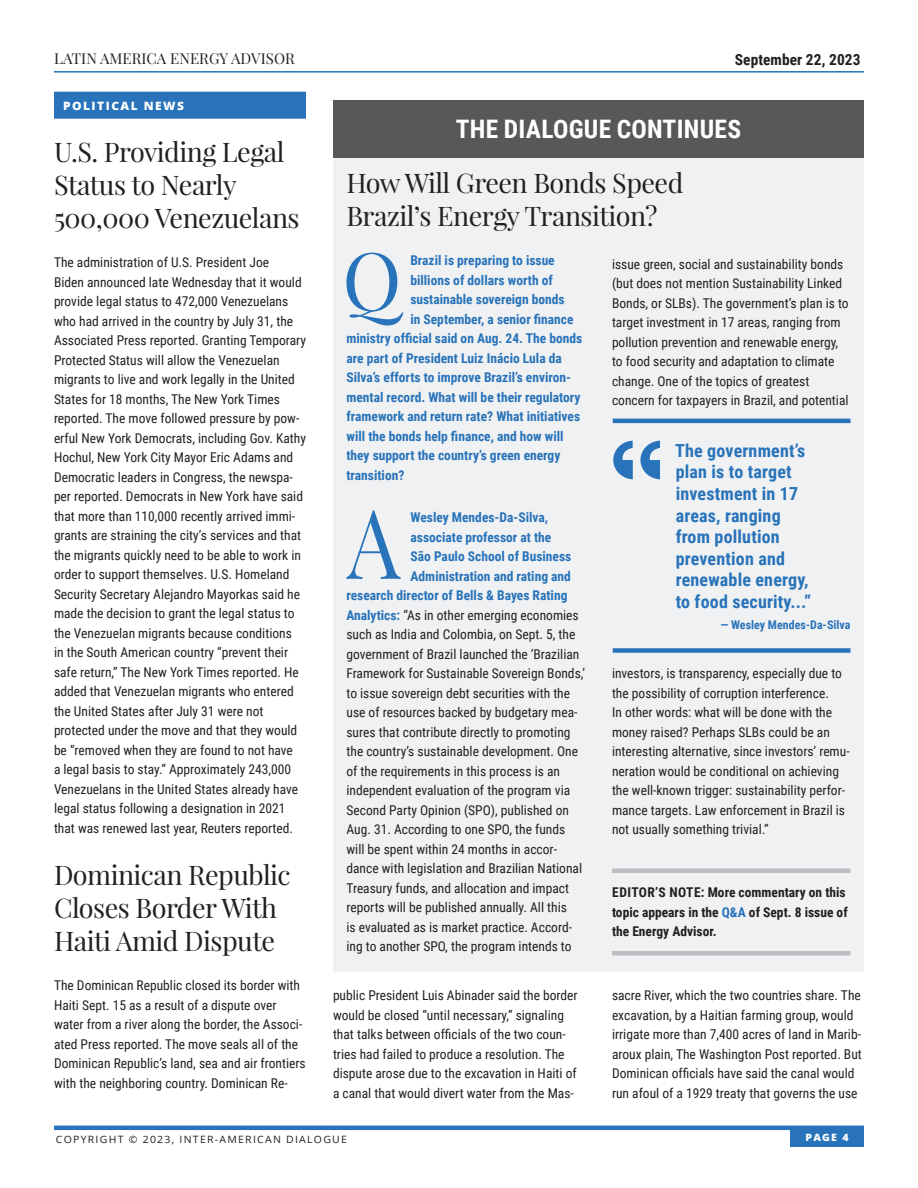
<style>
.page{position:relative;width:918px;height:1188px;background:#fff}
.page>*{position:absolute;margin:0;border:0;box-sizing:border-box;transform-origin:0 0}
.Answer_Text_-_Drop_C{font:96.15px "Playfair Display";color:#2873ba;scale:.88 1}
.Question_Text_-_Drop{font:80.1px "Playfair Display";color:#2873ba}
.Subhead_18pt{font:27px/33px "Playfair Display";letter-spacing:-.02em;color:#231f20}
.White_Section_Titles{font:700 25.5px "Roboto Condensed";letter-spacing:.01em;color:#fff}
.New_-_Block_Quote_Te{font:700 18px/21.6px "Roboto Condensed";letter-spacing:.01em;color:#2873ba}
.t1{font:700 15.3px "Roboto Condensed";letter-spacing:.005em;color:#231f20}
.t2{font:15px "Playfair Display";letter-spacing:.005em;color:#231f20}
.Answer_Text_-_Drop_C-2{font:13.5px/19.5px "Roboto Condensed";color:#231f20}
.Subhead_18pt-2{font:13.5px/19.5px "Roboto Condensed";color:#231f20}
.Main_Body_Text{font:13.5px/19.5px "Roboto Condensed";color:#231f20}
.Question_Text_-_Drop-2{font:700 13.5px "Roboto Condensed";color:#2873ba}
.Answer_Text_-_Drop_C-3{font:700 13.5px "Roboto Condensed";color:#2873ba}
.Editors_Note{font:700 13.5px/19.5px "Roboto Condensed";color:#231f20}
.Quote_-_Name{font:700 12px "Roboto Condensed";color:#2873ba}
.Sections_-_with_Ener{font:800 11.55px "Open Sans";letter-spacing:.12em;color:#fff;scale:1.04 1}
.t3{font:10.05px "Open Sans";letter-spacing:.12em;color:#231f20;scale:1.04 1}
.t4{font:800 10.05px "Open Sans";color:#fff;scale:1.04 1}
.s1{font-weight:700;color:#2873ba}
.s2{color:#2873ba}
</style>
<div class="page">
<hr style="left:54px;top:1126px;width:810px;height:4px;background:#2873ba">
<div style="left:790px;top:1129px;width:74px;height:18px;background:#2873ba"></div>
<hr style="left:54px;top:71px;width:810px;height:2px;background:#2873ba">
<div style="left:54px;top:92px;width:252px;height:27px;background:#2873ba"></div>
<div style="left:333px;top:151px;width:531px;height:821px;background:#f0f1f2"></div>
<div style="left:612px;top:868px;width:238px;height:5px;background:#bcbdc0"></div>
<div style="left:612px;top:951px;width:238px;height:5px;background:#bcbdc0"></div>
<div style="left:333px;top:100px;width:531px;height:58px;background:#57585a"></div>
<hr style="left:613px;top:419px;width:237px;height:4px;background:#2873ba">
<div style="left:613px;top:648px;width:237px;height:5px;background:#2873ba"></div>
<svg style="left:613px;top:441px;width:20px;height:38px"></svg>
<svg style="left:640px;top:441px;width:20px;height:38px"></svg>
<p class="t2" style="left:54px;top:49px;width:242px">LATIN AMERICA ENERGY ADVISOR</p>
<p class="t1" style="left:735px;top:49px;width:127px">September 22, 2023</p>
<p class="Sections_-_with_Ener" style="left:63px;top:97px;width:118px">POLITICAL NEWS</p>
<p class="Subhead_18pt" style="left:54px;top:135px;width:247px">U.S. Providing Legal<br>Status to Nearly<br>500,000 Venezuelans</p>
<p class="Subhead_18pt-2" style="left:54px;top:252px;width:254px">The administration of U.S. President Joe<br>Biden announced late Wednesday that it would provide legal status to 472,000 Venezuelans who had arrived in the country by July 31, the Associated Press reported. Granting Temporary Protected Status will allow the Venezuelan migrants to live and work legally in the United States for 18 months, The New York Times reported. The move followed pressure by pow&shy;erful New York Democrats, including Gov. Kathy Hochul, New York City Mayor Eric Adams and Democratic leaders in Congress, the newspa&shy;per reported. Democrats in New York have said that more than 110,000 recently arrived immi&shy;grants are straining the city’s services and that the migrants quickly need to be able to work in order to support themselves. U.S. Homeland Security Secretary Alejandro Mayorkas said he made the decision to grant the legal status to the Venezuelan migrants because conditions<br>in the South American country “prevent their safe return,” The New York Times reported. He added that Venezuelan migrants who entered the United States after July 31 were not protected under the move and that they would be “removed when they are found to not have<br>a legal basis to stay.” Approximately 243,000<br>Venezuelans in the United States already have legal status following a designation in 2021 that was renewed last year, Reuters reported.</p>
<p class="Subhead_18pt" style="left:54px;top:858px;width:238px">Dominican Republic<br>Closes Border With<br>Haiti Amid Dispute</p>
<p class="Main_Body_Text" style="left:54px;top:975px;width:253px">The Dominican Republic closed its border with Haiti Sept. 15 as a result of a dispute over water from a river along the border, the Associ&shy;ated Press reported. The move seals all of the Dominican Republic’s land, sea and air frontiers with the neighboring country. Dominican Re-</p>
<p class="Main_Body_Text" style="left:333px;top:985px;width:246px">public President Luis Abinader said the border would be closed “until necessary,” signaling that talks between officials of the two coun&shy;tries had failed to produce a resolution. The dispute arose due to the excavation in Haiti of a canal that would divert water from the Mas-</p>
<p class="Main_Body_Text" style="left:612px;top:985px;width:251px">sacre River, which the two countries share. The excavation, by a Haitian farming group, would irrigate more than 7,400 acres of land in Marib&shy;aroux plain, The Washington Post reported. But Dominican officials have said the canal would run afoul of a 1929 treaty that governs the use</p>
<p class="White_Section_Titles" style="left:456px;top:111px;width:287px">THE DIALOGUE CONTINUES</p>
<p class="Subhead_18pt" style="left:346px;top:167px;width:338px">How Will Green Bonds Speed<br>Brazil’s Energy Transition?</p>
<p class="Question_Text_-_Drop" style="left:342px;top:230px;width:61px">Q</p>
<p class="Question_Text_-_Drop-2" style="left:410px;top:251px;width:146px">Brazil is preparing to issue</p>
<p class="Answer_Text_-_Drop_C-2" style="left:612px;top:253px;width:238px">issue green, social and sustainability bonds (but does not mention Sustainability Linked Bonds, or SLBs). The government’s plan is to target investment in 17 areas, ranging from pollution prevention and renewable energy, to food security and adaptation to climate change. One of the topics of greatest concern for taxpayers in Brazil, and potential</p>
<p class="Question_Text_-_Drop-2" style="left:410px;top:271px;width:144px">billions of dollars worth of</p>
<p class="Question_Text_-_Drop-2" style="left:410px;top:290px;width:156px">sustainable sovereign bonds</p>
<p class="Question_Text_-_Drop-2" style="left:410px;top:310px;width:165px">in September, a senior finance</p>
<p class="Question_Text_-_Drop-2" style="left:346px;top:329px;width:237px">ministry official said on Aug. 24. The bonds</p>
<p class="Question_Text_-_Drop-2" style="left:346px;top:349px;width:217px">are part of President Luiz Inácio Lula da</p>
<p class="Question_Text_-_Drop-2" style="left:346px;top:368px;width:226px">Silva’s efforts to improve Brazil’s environ-</p>
<p class="Question_Text_-_Drop-2" style="left:346px;top:388px;width:235px">mental record. What will be their regulatory</p>
<p class="Question_Text_-_Drop-2" style="left:346px;top:407px;width:235px">framework and return rate? What initiatives</p>
<p class="Question_Text_-_Drop-2" style="left:346px;top:427px;width:219px">will the bonds help finance, and how will</p>
<p class="Question_Text_-_Drop-2" style="left:346px;top:446px;width:215px">they support the country’s green energy</p>
<p class="Question_Text_-_Drop-2" style="left:346px;top:466px;width:59px">transition?</p>
<p class="Answer_Text_-_Drop_C" style="left:347px;top:483px;width:62px">A</p>
<p class="Answer_Text_-_Drop_C-3" style="left:411px;top:508px;width:139px">Wesley Mendes-Da-Silva,</p>
<p class="New_-_Block_Quote_Te" style="left:675px;top:439px;width:137px">The government’s plan is to target investment in 17 areas, ranging from pollution prevention and renewable energy, to food security...”</p>
<p class="Quote_-_Name" style="left:720px;top:616px;width:132px">— Wesley Mendes-Da-Silva</p>
<p class="Answer_Text_-_Drop_C-3" style="left:411px;top:527px;width:142px">associate professor at the</p>
<p class="Answer_Text_-_Drop_C-3" style="left:411px;top:547px;width:162px">São Paulo School of Business</p>
<p class="Answer_Text_-_Drop_C-3" style="left:411px;top:566px;width:162px">Administration and rating and</p>
<p class="Answer_Text_-_Drop_C-3" style="left:346px;top:586px;width:222px">research director of Bells &amp; Bayes Rating</p>
<p class="Answer_Text_-_Drop_C-2" style="left:346px;top:604px;width:234px"><span class="s1">Analytics:</span> “As in other emerging economies</p>
<p class="Answer_Text_-_Drop_C-2" style="left:346px;top:624px;width:230px">such as India and Colombia, on Sept. 5, the</p>
<p class="Answer_Text_-_Drop_C-2" style="left:346px;top:643px;width:234px">government of Brazil launched the ‘Brazilian</p>
<p class="Answer_Text_-_Drop_C-2" style="left:346px;top:663px;width:240px">Framework for Sustainable Sovereign Bonds,’</p>
<p class="Answer_Text_-_Drop_C-2" style="left:346px;top:682px;width:225px">to issue sovereign debt securities with the</p>
<p class="Answer_Text_-_Drop_C-2" style="left:346px;top:702px;width:233px">use of resources backed by budgetary mea-</p>
<p class="Answer_Text_-_Drop_C-2" style="left:346px;top:721px;width:226px">sures that contribute directly to promoting</p>
<p class="Answer_Text_-_Drop_C-2" style="left:346px;top:741px;width:233px">the country’s sustainable development. One</p>
<p class="Answer_Text_-_Drop_C-2" style="left:346px;top:760px;width:215px">of the requirements in this process is an</p>
<p class="Answer_Text_-_Drop_C-2" style="left:346px;top:780px;width:225px">independent evaluation of the program via</p>
<p class="Answer_Text_-_Drop_C-2" style="left:346px;top:799px;width:224px">Second Party Opinion (SPO), published on</p>
<p class="Answer_Text_-_Drop_C-2" style="left:346px;top:819px;width:220px">Aug. 31. According to one SPO, the funds</p>
<p class="Answer_Text_-_Drop_C-2" style="left:346px;top:838px;width:212px">will be spent within 24 months in accor-</p>
<p class="Answer_Text_-_Drop_C-2" style="left:346px;top:858px;width:237px">dance with legislation and Brazilian National</p>
<p class="Answer_Text_-_Drop_C-2" style="left:346px;top:877px;width:224px">Treasury funds, and allocation and impact</p>
<p class="Answer_Text_-_Drop_C-2" style="left:346px;top:897px;width:222px">reports will be published annually. All this</p>
<p class="Answer_Text_-_Drop_C-2" style="left:346px;top:916px;width:227px">is evaluated as is market practice. Accord-</p>
<p class="Answer_Text_-_Drop_C-2" style="left:346px;top:936px;width:227px">ing to another SPO, the program intends to</p>
<p class="Answer_Text_-_Drop_C-2" style="left:612px;top:663px;width:239px">investors, is transparency, especially due to the possibility of corruption interference.<br>In other words: what will be done with the money raised? Perhaps SLBs could be an interesting alternative, since investors’ remu&shy;neration would be conditional on achieving the well-known trigger: sustainability perfor&shy;mance targets. Law enforcement in Brazil is not usually something trivial.”</p>
<p class="Editors_Note" style="left:612px;top:882px;width:237px">EDITOR’S NOTE: More commentary on this topic appears in the <span class="s2">Q&amp;A</span> of Sept. 8 issue of the Energy Advisor.</p>
<p class="t3" style="left:56px;top:1132px;width:281px">COPYRIGHT © 2023, INTER-AMERICAN DIALOGUE</p>
<p class="t4" style="left:806px;top:1129px;width:43px">PAGE 4</p>
</div>
